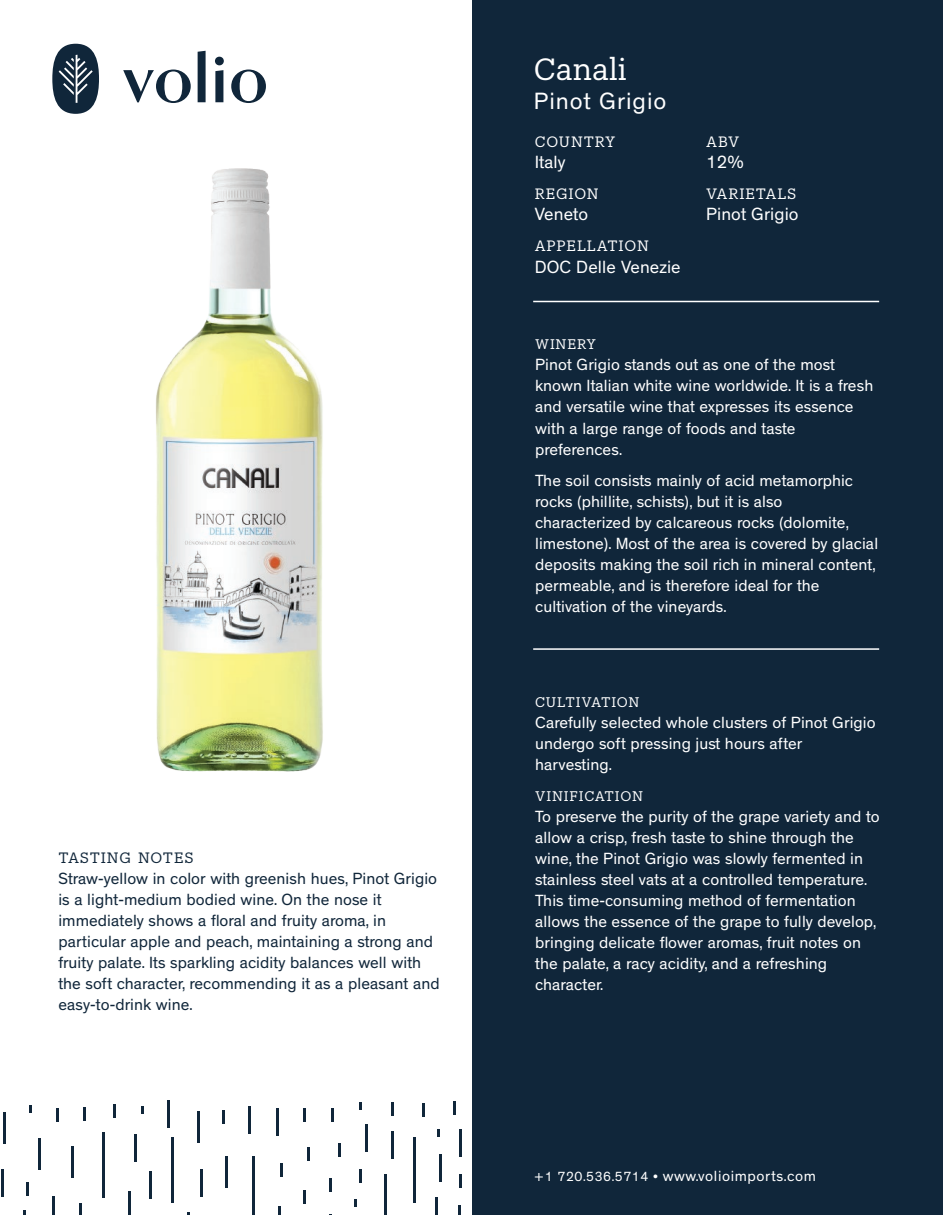
<style>
.page{position:relative;width:945px;height:1215px;background:#fff}
.page>*{position:absolute;margin:0;border:0;box-sizing:border-box;transform-origin:0 0}
.t1{font:30px "Produkt";color:#fff}
.t2{font:24px "Theinhardt";letter-spacing:.04em;color:#fff}
.t3{font:18px "Theinhardt";letter-spacing:.005em;color:#fff}
.t4{font:16.5px/21px "Theinhardt";letter-spacing:.005em;color:#fff}
.t5{font:16.5px/21px "Theinhardt";letter-spacing:.005em;color:#10263a}
.t6{font:15px "Theinhardt";letter-spacing:.04em;color:#fff}
.t7{font:14.7px "Produkt";letter-spacing:.06em;color:#fff}
.t8{font:14.7px "Produkt";letter-spacing:.045em;color:#10263a}
.t9{font:13.65px "Produkt";letter-spacing:.06em;color:#fff}
.s1{font-size:13.5px}
</style>
<div class="page">
<img style="left:156px;top:168px;width:167px;height:604px">
<div style="left:472px;top:0;width:471px;height:1215px;background:#10263a"></div>
<hr style="left:533px;top:301px;width:346px;height:1px;background:#fff">
<svg style="left:52px;top:44px;width:47px;height:70px"></svg>
<svg style="left:198px;top:51px;width:8px;height:51px"></svg>
<svg style="left:215px;top:57px;width:9px;height:45px"></svg>
<svg style="left:123px;top:70px;width:68px;height:33px"></svg>
<svg style="left:231px;top:70px;width:35px;height:33px"></svg>
<hr style="left:276px;top:1109px;width:3px;height:27px;background:#10263a">
<hr style="left:248px;top:1106px;width:3px;height:27px;background:#10263a">
<hr style="left:1px;top:1170px;width:3px;height:27px;background:#10263a">
<hr style="left:128px;top:1191px;width:3px;height:24px;background:#10263a">
<hr style="left:439px;top:1154px;width:2px;height:27px;background:#10263a">
<hr style="left:200px;top:1169px;width:2px;height:27px;background:#10263a">
<hr style="left:168px;top:1100px;width:2px;height:27px;background:#10263a">
<hr style="left:134px;top:1134px;width:3px;height:27px;background:#10263a">
<hr style="left:391px;top:1132px;width:3px;height:27px;background:#10263a">
<hr style="left:459px;top:1129px;width:3px;height:27px;background:#10263a">
<hr style="left:149px;top:1171px;width:3px;height:27px;background:#10263a">
<hr style="left:365px;top:1124px;width:3px;height:27px;background:#10263a">
<hr style="left:252px;top:1156px;width:3px;height:59px;background:#10263a">
<svg style="left:435px;top:1197px;width:2px;height:18px"></svg>
<svg style="left:278px;top:1206px;width:2px;height:9px"></svg>
<hr style="left:172px;top:1137px;width:2px;height:66px;background:#10263a">
<hr style="left:384px;top:1174px;width:3px;height:41px;background:#10263a">
<hr style="left:52px;top:1196px;width:3px;height:19px;background:#10263a">
<svg style="left:458px;top:1206px;width:3px;height:9px"></svg>
<hr style="left:414px;top:1137px;width:2px;height:65px;background:#10263a">
<hr style="left:102px;top:1132px;width:3px;height:66px;background:#10263a">
<hr style="left:113px;top:1104px;width:3px;height:14px;background:#10263a">
<hr style="left:391px;top:1102px;width:3px;height:14px;background:#10263a">
<svg style="left:303px;top:1191px;width:3px;height:13px"></svg>
<svg style="left:79px;top:1203px;width:3px;height:12px"></svg>
<svg style="left:330px;top:1178px;width:2px;height:13px"></svg>
<svg style="left:359px;top:1169px;width:3px;height:13px"></svg>
<svg style="left:83px;top:1107px;width:3px;height:13px"></svg>
<svg style="left:338px;top:1144px;width:3px;height:13px"></svg>
<svg style="left:459px;top:1175px;width:3px;height:13px"></svg>
<svg style="left:281px;top:1163px;width:2px;height:14px"></svg>
<hr style="left:307px;top:1147px;width:3px;height:14px;background:#10263a">
<hr style="left:56px;top:1108px;width:3px;height:14px;background:#10263a">
<hr style="left:331px;top:1108px;width:3px;height:14px;background:#10263a">
<hr style="left:222px;top:1110px;width:3px;height:14px;background:#10263a">
<svg style="left:454px;top:1102px;width:2px;height:13px"></svg>
<hr style="left:26px;top:1182px;width:3px;height:14px;background:#10263a">
<svg style="left:422px;top:1104px;width:3px;height:13px"></svg>
<hr style="left:303px;top:1108px;width:3px;height:14px;background:#10263a">
<hr style="left:198px;top:1111px;width:2px;height:31px;background:#10263a">
<hr style="left:38px;top:1138px;width:3px;height:31px;background:#10263a">
<hr style="left:71px;top:1147px;width:2px;height:31px;background:#10263a">
<hr style="left:3px;top:1112px;width:3px;height:31px;background:#10263a">
<hr style="left:226px;top:1157px;width:2px;height:31px;background:#10263a">
<svg style="left:438px;top:1129px;width:2px;height:8px"></svg>
<svg style="left:354px;top:1199px;width:3px;height:8px"></svg>
<svg style="left:29px;top:1106px;width:3px;height:7px"></svg>
<svg style="left:141px;top:1106px;width:3px;height:7px"></svg>
<svg style="left:359px;top:1102px;width:3px;height:8px"></svg>
<hr style="left:533px;top:648px;width:346px;height:2px;background:#fff">
<p class="t8" style="left:58px;top:848px;width:137px">TASTING NOTES</p>
<p class="t5" style="left:58px;top:869px;width:383px">Straw-yellow in color with greenish hues, Pinot Grigio is a light-medium bodied wine. On the nose it immediately shows a floral and fruity aroma, in particular apple and peach, maintaining a strong and fruity palate. Its sparkling acidity balances well with the soft character, recommending it as a pleasant and easy-to-drink wine.</p>
<h1 class="t1" style="left:534px;top:49px;width:94px">Canali</h1>
<h2 class="t2" style="left:534px;top:87px;width:134px">Pinot Grigio</h2>
<p class="t7" style="left:535px;top:131px;width:82px">COUNTRY</p>
<p class="t3" style="left:535px;top:152px;width:32px">Italy</p>
<p class="t7" style="left:535px;top:183px;width:66px">REGION</p>
<p class="t3" style="left:535px;top:204px;width:55px">Veneto</p>
<p class="t7" style="left:535px;top:236px;width:116px">APPELLATION</p>
<p class="t3" style="left:535px;top:256px;width:148px">DOC Delle Venezie</p>
<p class="t7" style="left:706px;top:131px;width:35px">ABV</p>
<p class="t3" style="left:706px;top:152px;width:39px">12%</p>
<p class="t7" style="left:706px;top:183px;width:92px">VARIETALS</p>
<p class="t3" style="left:706px;top:204px;width:94px">Pinot Grigio</p>
<p class="t9" style="left:535px;top:335px;width:62px">WINERY</p>
<p class="t4" style="left:535px;top:355px;width:340px">Pinot Grigio stands out as one of the most known Italian white wine worldwide. It is a fresh and versatile wine that expresses its essence with a large range of foods and taste preferences.</p>
<p class="t4" style="left:535px;top:470px;width:344px">The soil consists mainly of acid metamorphic rocks (phillite, schists), but it is also characterized by calcareous rocks (dolomite, limestone). Most of the area is covered by glacial deposits making the soil rich in mineral content, permeable, and is therefore ideal for the cultivation of the vineyards.</p>
<p class="t9" style="left:535px;top:693px;width:106px">CULTIVATION</p>
<p class="t4" style="left:535px;top:713px;width:342px">Carefully selected whole clusters of Pinot Grigio undergo soft pressing just hours after harvesting.</p>
<p class="t9" style="left:535px;top:787px;width:109px">VINIFICATION</p>
<p class="t4" style="left:535px;top:806px;width:346px">To preserve the purity of the grape variety and to allow a crisp, fresh taste to shine through the wine, the Pinot Grigio was slowly fermented in stainless steel vats at a controlled temperature.<br>This time-consuming method of fermentation allows the essence of the grape to fully develop, bringing delicate flower aromas, fruit notes on the palate, a racy acidity, and a refreshing character.</p>
<p class="t6" style="left:534px;top:1167px;width:284px"><span class="s1">+1 720.536.5714 •</span> www.volioimports.com</p>
</div>
